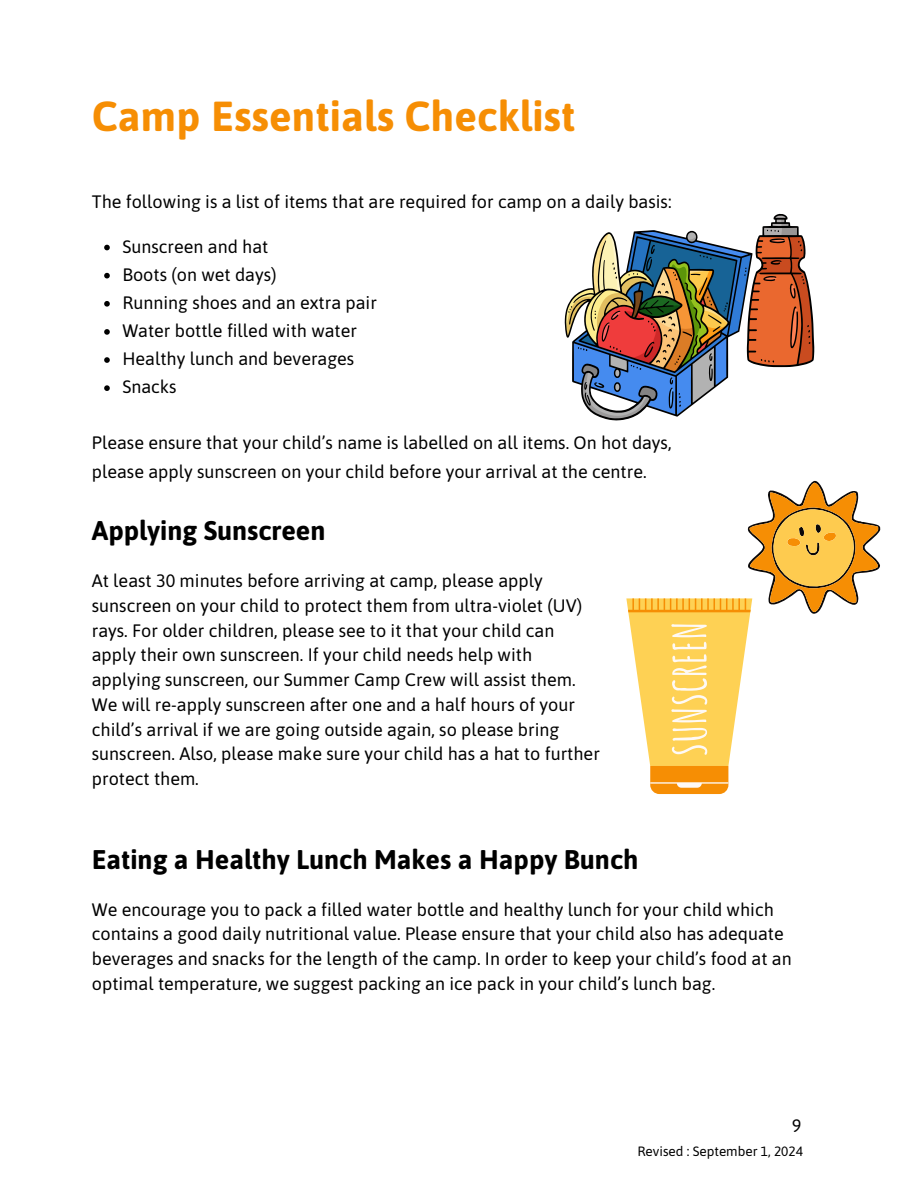
<style>
.page{position:relative;width:918px;height:1188px;background:#fff}
.page>*{position:absolute;margin:0;border:0;box-sizing:border-box;transform-origin:0 0}
.t1{font:700 42px "Asap";letter-spacing:.005em;color:#f68e04}
.t2{font:700 27px "Asap";color:#000}
.t3{font:18px/24.8px "Asap";color:#000}
.t4{font:13.5px "Asap";color:#000}
</style>
<div class="page">
<svg style="left:104px;top:245px;width:6px;height:5px"></svg>
<svg style="left:104px;top:273px;width:6px;height:5px"></svg>
<svg style="left:104px;top:301px;width:6px;height:6px"></svg>
<svg style="left:104px;top:329px;width:6px;height:6px"></svg>
<svg style="left:104px;top:357px;width:6px;height:6px"></svg>
<svg style="left:104px;top:385px;width:6px;height:6px"></svg>
<svg style="left:565px;top:214px;width:249px;height:206px"></svg>
<svg style="left:626px;top:480px;width:255px;height:314px"></svg>
<p class="t1" style="left:92px;top:92px;width:485px">Camp Essentials Checklist</p>
<h1 class="t3" style="left:92px;top:189px;width:581px">The following is a list of items that are required for camp on a daily basis:</h1>
<h3 class="t3" style="left:122px;top:234px;width:148px">Sunscreen and hat</h3>
<p class="t3" style="left:122px;top:262px;width:156px">Boots (on wet days)</p>
<p class="t3" style="left:122px;top:290px;width:256px">Running shoes and an extra pair</p>
<p class="t3" style="left:122px;top:318px;width:236px">Water bottle filled with water</p>
<p class="t3" style="left:122px;top:346px;width:234px">Healthy lunch and beverages</p>
<p class="t3" style="left:122px;top:374px;width:56px">Snacks</p>
<p class="t3" style="left:92px;top:429px;width:581px;line-height:28.2px">Please ensure that your child’s name is labelled on all items. On hot days, please apply sunscreen on your child before your arrival at the centre.</p>
<h2 class="t2" style="left:92px;top:515px;width:235px">Applying Sunscreen</h2>
<p class="t3" style="left:92px;top:568px;width:510px">At least 30 minutes before arriving at camp, please apply sunscreen on your child to protect them from ultra-violet (UV) rays. For older children, please see to it that your child can apply their own sunscreen. If your child needs help with applying sunscreen, our Summer Camp Crew will assist them.<br>We will re-apply sunscreen after one and a half hours of your child’s arrival if we are going outside again, so please bring sunscreen. Also, please make sure your child has a hat to further protect them.</p>
<h3 class="t2" style="left:92px;top:844px;width:548px">Eating a Healthy Lunch Makes a Happy Bunch</h3>
<p class="t3" style="left:92px;top:897px;width:701px">We encourage you to pack a filled water bottle and healthy lunch for your child which contains a good daily nutritional value. Please ensure that your child also has adequate beverages and snacks for the length of the camp. In order to keep your child’s food at an optimal temperature, we suggest packing an ice pack in your child’s lunch bag.</p>
<h3 class="t3" style="left:792px;top:1113px;width:11px">9</h3>
<h2 class="t4" style="left:637px;top:1144px;width:167px">Revised : September 1, 2024</h2>
</div>
